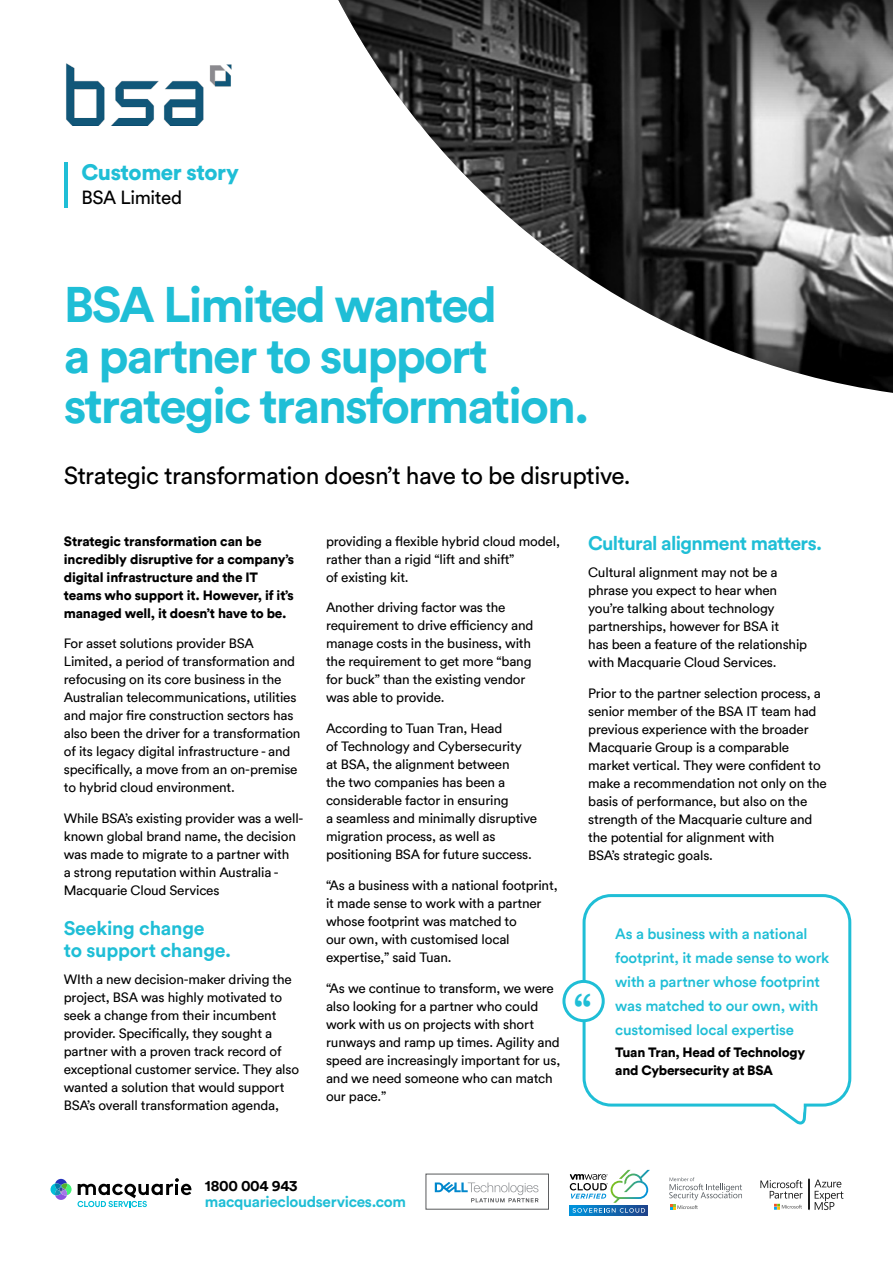
<style>
.page{position:relative;width:893px;height:1263px;background:#fff}
.page>*{position:absolute;margin:0;border:0;box-sizing:border-box;transform-origin:0 0}
.t1{font:700 49.5px/50.2px "Circular Std";letter-spacing:-.04em;color:#1fbed6}
.t2{font:49.2px "Circular";color:#1fbed6}
.Intro_Para{font:24.3px "Circular Std";letter-spacing:-.02em;color:#000}
.t3{font:900 22.2px "Circular Std";letter-spacing:-.02em;color:#1fbed6}
.t4{font:700 19.5px/22.5px "Circular Std";letter-spacing:-.015em;color:#1fbed6}
.t5{font:18.9px "Circular Std";letter-spacing:-.02em;color:#000}
.t6{font:700 15.3px "Circular Std";letter-spacing:-.02em;color:#1fbed6}
.t7{font:700 15.3px "Circular Std";letter-spacing:-.02em;color:#000}
.t8{font:500 15px/24px "Circular";letter-spacing:-.01em;color:#1fbed6}
.Body{font:13.5px/18px "Circular";letter-spacing:-.01em;color:#000}
.Body-2{font:900 13.5px/18px "Circular";letter-spacing:-.01em;color:#000}
</style>
<div class="page">
<img style="left:677px;top:328px;width:216px;height:65px">
<svg style="left:338px;top:0;width:555px;height:328px"></svg>
<div style="left:583px;top:894px;width:268px;height:212px;border:3px solid #1fbed6;border-radius:27px"></div>
<svg style="left:769px;top:1102px;width:39px;height:23px"></svg>
<div style="left:564px;top:981px;width:39px;height:40px;background:#fff;border-radius:50%"></div>
<div style="left:562px;top:980px;width:43px;height:42px;border:3px solid #1fbed6;border-radius:50%"></div>
<svg style="left:51px;top:1179px;width:21px;height:21px"></svg>
<svg style="left:78px;top:1178px;width:113px;height:29px"></svg>
<svg style="left:435px;top:1182px;width:103px;height:20px"></svg>
<svg style="left:570px;top:1170px;width:80px;height:45px"></svg>
<svg style="left:669px;top:1177px;width:73px;height:33px"></svg>
<svg style="left:774px;top:1204px;width:28px;height:6px"></svg>
<svg style="left:760px;top:1180px;width:43px;height:18px"></svg>
<svg style="left:809px;top:1179px;width:34px;height:31px"></svg>
<hr style="left:64px;top:162px;width:4px;height:46px;background:#1fbed6">
<img style="left:66px;top:64px;width:166px;height:62px">
<p class="t3" style="left:82px;top:157px;width:159px">Customer story</p>
<p class="t5" style="left:82px;top:186px;width:102px">BSA Limited</p>
<h1 class="t1" style="left:64px;top:279px;width:527px">BSA Limited wanted<br>a partner to support strategic transformation.</h1>
<p class="Intro_Para" style="left:64px;top:460px;width:568px">Strategic transformation doesn’t have to be disruptive.</p>
<p class="Body-2" style="left:64px;top:531px;width:232px">Strategic transformation can be incredibly disruptive for a company’s digital infrastructure and the IT teams who support it. However, if it’s managed well, it doesn’t have to be.</p>
<p class="Body" style="left:64px;top:634px;width:238px">For asset solutions provider BSA Limited, a period of transformation and refocusing on its core business in the Australian telecommunications, utilities and major fire construction sectors has also been the driver for a transformation of its legacy digital infrastructure - and specifically, a move from an on-premise to hybrid cloud environment.</p>
<p class="Body" style="left:64px;top:809px;width:241px">While BSA’s existing provider was a well&shy;known global brand name, the decision was made to migrate to a partner with<br>a strong reputation within Australia - Macquarie Cloud Services</p>
<h2 class="t4" style="left:64px;top:916px;width:169px">Seeking change<br>to support change.</h2>
<p class="Body" style="left:64px;top:969px;width:237px">WIth a new decision-maker driving the project, BSA was highly motivated to seek a change from their incumbent provider. Specifically, they sought a partner with a proven track record of exceptional customer service. They also wanted a solution that would support BSA’s overall transformation agenda,</p>
<p class="Body" style="left:326px;top:531px;width:235px">providing a flexible hybrid cloud model, rather than a rigid “lift and shift”<br>of existing kit.</p>
<p class="Body" style="left:326px;top:598px;width:209px">Another driving factor was the requirement to drive efficiency and manage costs in the business, with the requirement to get more “bang for buck” than the existing vendor was able to provide.</p>
<p class="Body" style="left:326px;top:719px;width:213px">According to Tuan Tran, Head<br>of Technology and Cybersecurity<br>at BSA, the alignment between<br>the two companies has been a considerable factor in ensuring<br>a seamless and minimally disruptive migration process, as well as positioning BSA for future success.</p>
<p class="Body" style="left:326px;top:875px;width:233px">“As a business with a national footprint, it made sense to work with a partner whose footprint was matched to<br>our own, with customised local expertise,” said Tuan.</p>
<p class="Body" style="left:326px;top:978px;width:236px">“As we continue to transform, we were also looking for a partner who could work with us on projects with short runways and ramp up times. Agility and speed are increasingly important for us, and we need someone who can match our pace.”</p>
<h2 class="t4" style="left:588px;top:532px;width:235px">Cultural alignment matters.</h2>
<p class="Body" style="left:588px;top:562px;width:221px">Cultural alignment may not be a phrase you expect to hear when you’re talking about technology partnerships, however for BSA it<br>has been a feature of the relationship with Macquarie Cloud Services.</p>
<p class="Body" style="left:588px;top:683px;width:240px">Prior to the partner selection process, a senior member of the BSA IT team had previous experience with the broader Macquarie Group is a comparable market vertical. They were confident to make a recommendation not only on the basis of performance, but also on the strength of the Macquarie culture and the potential for alignment with<br>BSA’s strategic goals.</p>
<p class="t2" style="left:573px;top:978px;width:21px">“</p>
<p class="t8" style="left:615px;top:921px;width:216px">As a business with a national footprint, it made sense to work with a partner whose footprint was matched to our own, with customised local expertise</p>
<p class="Body-2" style="left:615px;top:1043px;width:191px">Tuan Tran, Head of Technology and Cybersecurity at BSA</p>
<p class="t7" style="left:205px;top:1176px;width:94px">1800 004 943</p>
<p class="t6" style="left:205px;top:1192px;width:203px">macquariecloudservices.com</p>
</div>
